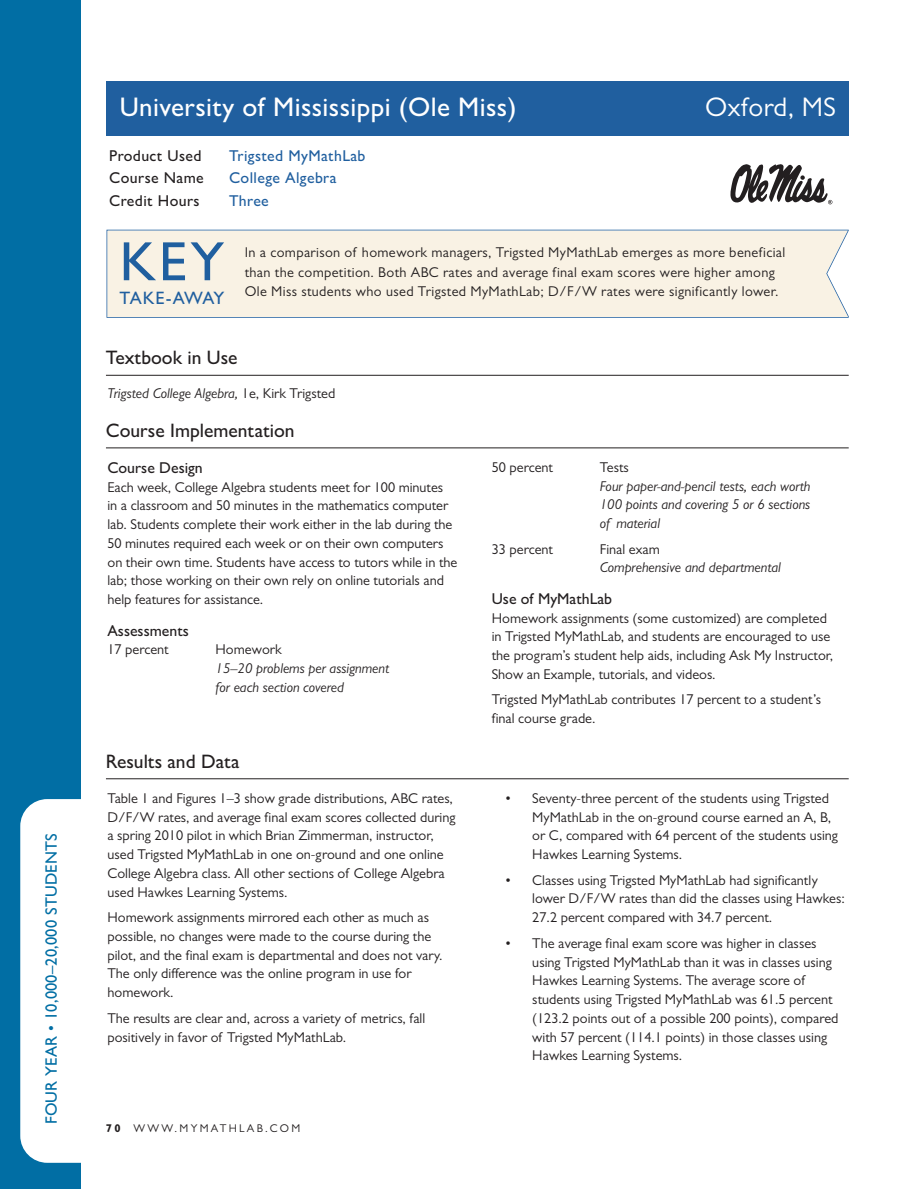
<style>
.page{position:relative;width:919px;height:1189px;background:#fff}
.page>*{position:absolute;margin:0;border:0;box-sizing:border-box;transform-origin:0 0}
.t1{font:500 55.5px "Gill Sans MT Pro";color:#205f9f}
.t2{font:500 27px "Gill Sans MT Pro";letter-spacing:.015em;color:#fff}
.t3{font:27px "Gill Sans MT Pro";letter-spacing:.015em;color:#fff}
.t4{font:500 19.5px "Gill Sans MT Pro";color:#231f20}
.t5{font:500 18px "Gill Sans MT Pro";letter-spacing:-.025em;color:#205f9f}
.t6{font:500 16.5px "Gill Sans MT Pro";letter-spacing:.01em;color:#016ea4}
.t7{font:500 15.75px "Gill Sans MT Pro";color:#231f20}
.t8{font:500 15.75px "Gill Sans MT Pro";letter-spacing:.025em;color:#205f9f}
.t9{font:500 15.75px "Gill Sans MT Pro";letter-spacing:.025em;color:#231f20}
.t10{font:14.25px/18.8px "Gill Sans MT Pro";color:#231f20}
.t11{font:14.25px/19.5px "Gill Sans MT Pro";letter-spacing:.025em;color:#231f20}
.t12{font:italic 14.25px/18.8px "Gill Sans MT Pro";color:#231f20}
.t13{font:11.25px "Gill Sans MT Pro";letter-spacing:.2em;color:#231f20}
.s1{font-style:normal}
.s2{font-weight:700}
</style>
<div class="page">
<div style="left:106px;top:230px;width:742px;height:88px;background:#f9f2e4"></div>
<div style="left:0;top:0;width:81px;height:1188px;background:#016ea4"></div>
<div style="left:20px;top:798px;width:95px;height:364px;background:#fff;border-radius:27px"></div>
<hr style="left:106px;top:778px;width:742px;height:1px;background:#231f20">
<div style="left:106px;top:81px;width:742px;height:54px;background:#205f9f"></div>
<svg style="left:730px;top:164px;width:102px;height:40px"></svg>
<hr style="left:106px;top:447px;width:742px;height:1px;background:#231f20">
<hr style="left:106px;top:375px;width:742px;height:1px;background:#231f20">
<p class="t6" style="left:45px;top:1123px;width:292px;rotate:-90deg">FOUR YEAR • 10,000–20,000 STUDENTS</p>
<h2 class="t2" style="left:120px;top:98px;width:398px">University of Mississippi (Ole Miss)</h2>
<h2 class="t3" style="left:705px;top:98px;width:132px">Oxford, MS</h2>
<p class="t9" style="left:109px;top:150px;width:94px">Product Used</p>
<p class="t8" style="left:229px;top:150px;width:138px">Trigsted MyMathLab</p>
<p class="t9" style="left:109px;top:173px;width:96px">Course Name</p>
<p class="t8" style="left:229px;top:173px;width:109px">College Algebra</p>
<p class="t9" style="left:109px;top:195px;width:92px">Credit Hours</p>
<p class="t8" style="left:229px;top:195px;width:41px">Three</p>
<h1 class="t1" style="left:120px;top:242px;width:106px">KEY</h1>
<p class="t5" style="left:120px;top:291px;width:106px">TAKE-AWAY</p>
<p class="t11" style="left:245px;top:244px;width:542px">In a comparison of homework managers, Trigsted MyMathLab emerges as more beneficial than the competition. Both ABC rates and average final exam scores were higher among</p>
<p class="t11" style="left:245px;top:283px;width:535px">Ole Miss students who used Trigsted MyMathLab; D/F/W rates were significantly lower.</p>
<h3 class="t4" style="left:106px;top:351px;width:133px">Textbook in Use</h3>
<p class="t12" style="left:107px;top:385px;width:229px">Trigsted College Algebra, <span class="s1">1e, Kirk Trigsted</span></p>
<h3 class="t4" style="left:106px;top:423px;width:190px">Course Implementation</h3>
<p class="t7" style="left:107px;top:462px;width:97px">Course Design</p>
<p class="t10" style="left:107px;top:479px;width:351px">Each week, College Algebra students meet for 100 minutes<br>in a classroom and 50 minutes in the mathematics computer lab. Students complete their work either in the lab during the 50 minutes required each week or on their own computers on their own time. Students have access to tutors while in the lab; those working on their own rely on online tutorials and help features for assistance.</p>
<p class="t7" style="left:107px;top:624px;width:83px">Assessments</p>
<p class="t10" style="left:107px;top:641px;width:63px">17 percent</p>
<p class="t10" style="left:215px;top:641px;width:67px">Homework</p>
<p class="t12" style="left:215px;top:660px;width:175px">15–20 problems per assignment for each section covered</p>
<h3 class="t4" style="left:106px;top:754px;width:135px">Results and Data</h3>
<p class="t10" style="left:107px;top:790px;width:349px">Table 1 and Figures 1–3 show grade distributions, ABC rates, D/F/W rates, and average final exam scores collected during a spring 2010 pilot in which Brian Zimmerman, instructor, used Trigsted MyMathLab in one on-ground and one online College Algebra class. All other sections of College Algebra used Hawkes Learning Systems.</p>
<p class="t10" style="left:107px;top:909px;width:336px">Homework assignments mirrored each other as much as possible, no changes were made to the course during the pilot, and the final exam is departmental and does not vary.<br>The only difference was the online program in use for homework.</p>
<p class="t10" style="left:107px;top:1009px;width:319px">The results are clear and, across a variety of metrics, fall positively in favor of Trigsted MyMathLab.</p>
<p class="t13" style="left:106px;top:1123px;width:196px"><span class="s2">70</span> WWW.MYMATHLAB.COM</p>
<p class="t10" style="left:491px;top:459px;width:63px">50 percent</p>
<p class="t10" style="left:599px;top:459px;width:31px">Tests</p>
<p class="t12" style="left:599px;top:478px;width:212px;text-align:justify">Four paper-and-pencil tests, each worth 100 points and covering 5 or 6 sections of material</p>
<p class="t10" style="left:491px;top:541px;width:63px">33 percent</p>
<p class="t10" style="left:599px;top:541px;width:61px">Final exam</p>
<p class="t12" style="left:599px;top:559px;width:182px">Comprehensive and departmental</p>
<p class="t7" style="left:491px;top:593px;width:122px">Use of MyMathLab</p>
<p class="t10" style="left:491px;top:609px;width:343px">Homework assignments (some customized) are completed in Trigsted MyMathLab, and students are encouraged to use the program’s student help aids, including Ask My Instructor, Show an Example, tutorials, and videos.</p>
<p class="t10" style="left:491px;top:691px;width:331px">Trigsted MyMathLab contributes 17 percent to a student’s final course grade.</p>
<p class="t10" style="left:532px;top:790px;width:307px;text-indent:-27px">• Seventy-three percent of the students using Trigsted MyMathLab in the on-ground course earned an A, B, or C, compared with 64 percent of the students using Hawkes Learning Systems.</p>
<p class="t10" style="left:532px;top:871px;width:314px;text-indent:-27px">• Classes using Trigsted MyMathLab had significantly lower D/F/W rates than did the classes using Hawkes:<br>27.2 percent compared with 34.7 percent.</p>
<p class="t10" style="left:532px;top:934px;width:307px;text-indent:-27px">• The average final exam score was higher in classes using Trigsted MyMathLab than it was in classes using Hawkes Learning Systems. The average score of students using Trigsted MyMathLab was 61.5 percent (123.2 points out of a possible 200 points), compared with 57 percent (114.1 points) in those classes using Hawkes Learning Systems.</p>
</div>
